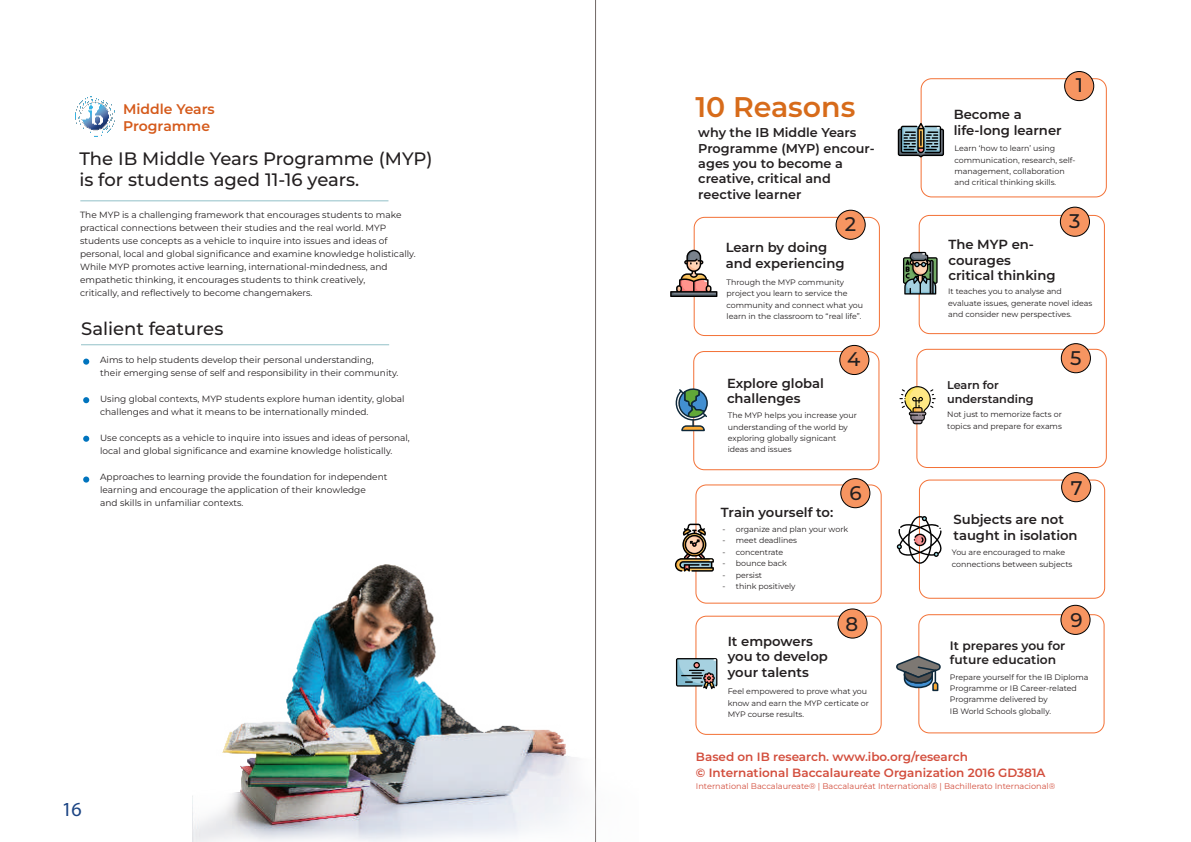
<style>
.page{position:relative;width:1191px;height:842px;background:#fff}
.page>*{position:absolute;margin:0;border:0;box-sizing:border-box;transform-origin:0 0}
.t1{font:600 28.4px "Montserrat";color:#d76b1a}
.t2{font:20px "Myriad Pro";color:#1a4383}
.t3{font:500 19.8px "Montserrat";color:#231f20}
.t4{font:500 18px/21.6px "Montserrat";color:#231f20}
.t5{font:600 14px/16.8px "Montserrat";color:#d55a1b}
.t6{font:600 13.2px/15.8px "Montserrat";color:#231f20}
.t7{font:600 12.8px/15.3px "Montserrat";color:#231f20}
.t8{font:600 12.2px/14px "Montserrat";color:#231f20}
.t9{font:600 12px/16.4px "Montserrat";color:#d34e3d}
.t10{font:600 11.3px/13.5px "Montserrat";color:#231f20}
.t11{font:100 9px/13px "Montserrat";color:#231f20}
.t12{font:100 8.2px "Montserrat";color:#d34e3d}
.t13{font:100 7.9px/11.4px "Montserrat";color:#231f20}
</style>
<div class="page">
<div style="left:920px;top:78px;width:186px;height:119px;border:1px solid #f37136;border-radius:10px"></div>
<div style="left:693px;top:217px;width:187px;height:119px;border:1px solid #f37136;border-radius:10px"></div>
<div style="left:918px;top:215px;width:186px;height:119px;border:1px solid #f37136;border-radius:10px"></div>
<div style="left:916px;top:349px;width:190px;height:119px;border:1px solid #f37136;border-radius:10px"></div>
<div style="left:695px;top:484px;width:186px;height:120px;border:1px solid #f37136;border-radius:10px"></div>
<div style="left:919px;top:480px;width:186px;height:119px;border:1px solid #f37136;border-radius:10px"></div>
<div style="left:695px;top:616px;width:186px;height:119px;border:1px solid #f37136;border-radius:10px"></div>
<div style="left:918px;top:614px;width:186px;height:119px;border:1px solid #f37136;border-radius:10px"></div>
<div style="left:693px;top:351px;width:186px;height:119px;border:1px solid #f37136;border-radius:10px"></div>
<div style="left:1064px;top:72px;width:29px;height:29px;background:#f79561;border-radius:50%"></div>
<div style="left:1064px;top:71px;width:30px;height:30px;border:1px solid #000;border-radius:50%"></div>
<div style="left:836px;top:210px;width:29px;height:29px;background:#f79561;border-radius:50%"></div>
<div style="left:835px;top:210px;width:30px;height:30px;border:1px solid #000;border-radius:50%"></div>
<div style="left:1060px;top:207px;width:29px;height:29px;background:#f79561;border-radius:50%"></div>
<div style="left:1060px;top:207px;width:29px;height:30px;border:1px solid #000;border-radius:50%"></div>
<div style="left:1061px;top:344px;width:29px;height:29px;background:#f79561;border-radius:50%"></div>
<div style="left:1061px;top:343px;width:29px;height:30px;border:1px solid #000;border-radius:50%"></div>
<div style="left:840px;top:479px;width:30px;height:29px;background:#f79561;border-radius:50%"></div>
<div style="left:840px;top:478px;width:30px;height:30px;border:1px solid #000;border-radius:50%"></div>
<div style="left:1061px;top:473px;width:29px;height:29px;background:#f79561;border-radius:50%"></div>
<div style="left:1061px;top:472px;width:30px;height:30px;border:1px solid #000;border-radius:50%"></div>
<div style="left:838px;top:609px;width:29px;height:29px;background:#f79561;border-radius:50%"></div>
<div style="left:837px;top:609px;width:30px;height:29px;border:1px solid #000;border-radius:50%"></div>
<div style="left:1061px;top:605px;width:29px;height:29px;background:#f79561;border-radius:50%"></div>
<div style="left:1060px;top:605px;width:30px;height:30px;border:1px solid #000;border-radius:50%"></div>
<div style="left:839px;top:345px;width:30px;height:29px;background:#f79561;border-radius:50%"></div>
<div style="left:839px;top:345px;width:30px;height:30px;border:1px solid #000;border-radius:50%"></div>
<svg style="left:670px;top:250px;width:47px;height:47px"></svg>
<svg style="left:903px;top:252px;width:34px;height:43px"></svg>
<svg style="left:897px;top:123px;width:47px;height:34px;background:#69777a"></svg>
<svg style="left:899px;top:386px;width:36px;height:38px"></svg>
<svg style="left:675px;top:388px;width:33px;height:44px"></svg>
<svg style="left:896px;top:516px;width:46px;height:48px"></svg>
<svg style="left:676px;top:658px;width:41px;height:31px"></svg>
<svg style="left:896px;top:654px;width:45px;height:38px"></svg>
<svg style="left:675px;top:524px;width:39px;height:48px"></svg>
<hr style="left:595px;top:0;width:1px;height:842px;background:#706866">
<img style="left:75px;top:96px;width:40px;height:40px">
<hr style="left:80px;top:200px;width:308px;height:1px;background:#92c1c8">
<hr style="left:81px;top:344px;width:308px;height:1px;background:#92c1c8">
<svg style="left:83px;top:359px;width:6px;height:6px"></svg>
<svg style="left:83px;top:397px;width:6px;height:6px"></svg>
<svg style="left:83px;top:436px;width:6px;height:6px"></svg>
<div style="left:83px;top:476px;width:6px;height:7px;background:#0074be;border-radius:50%"></div>
<img style="left:193px;top:564px;width:404px;height:278px">
<h3 class="t5" style="left:123px;top:100px;width:93px">Middle Years<br>Programme</h3>
<h3 class="t4" style="left:79px;top:147px;width:354px">The IB Middle Years Programme (MYP) is for students aged 11-16 years.</h3>
<p class="t11" style="left:80px;top:208px;width:337px">The MYP is a challenging framework that encourages students to make practical connections between their studies and the real world. MYP students use concepts as a vehicle to inquire into issues and ideas of personal, local and global significance and examine knowledge holistically.<br>While MYP promotes active learning, international-mindedness, and empathetic thinking, it encourages students to think creatively,<br>critically, and reflectively to become changemakers.</p>
<h3 class="t4" style="left:81px;top:317px;width:144px">Salient features</h3>
<p class="t11" style="left:100px;top:353px;width:300px">Aims to help students develop their personal understanding,<br>their emerging sense of self and responsibility in their community.</p>
<p class="t11" style="left:100px;top:392px;width:306px">Using global contexts, MYP students explore human identity, global challenges and what it means to be internationally minded.</p>
<p class="t11" style="left:100px;top:431px;width:311px">Use concepts as a vehicle to inquire into issues and ideas of personal, local and global significance and examine knowledge holistically.</p>
<p class="t11" style="left:100px;top:470px;width:289px">Approaches to learning provide the foundation for independent learning and encourage the application of their knowledge<br>and skills in unfamiliar contexts.</p>
<h2 class="t2" style="left:62px;top:796px;width:21px">16</h2>
<h1 class="t1" style="left:695px;top:86px;width:161px">10 Reasons</h1>
<h3 class="t7" style="left:698px;top:125px;width:178px">why the IB Middle Years<br>Programme (MYP) encour&shy;ages you to become a creative, critical and reective learner</h3>
<h3 class="t6" style="left:953px;top:106px;width:110px">Become a life-long learner</h3>
<h3 class="t3" style="left:1075px;top:71px;width:9px">1</h3>
<p class="t13" style="left:954px;top:142px;width:122px">Learn ‘how to learn’ using communication, research, self&shy;management, collaboration and critical thinking skills.</p>
<h3 class="t3" style="left:845px;top:211px;width:13px">2</h3>
<h3 class="t3" style="left:1069px;top:208px;width:13px">3</h3>
<h3 class="t6" style="left:726px;top:239px;width:120px">Learn by doing and experiencing</h3>
<h3 class="t6" style="left:948px;top:236px;width:109px">The MYP en&shy;courages critical thinking</h3>
<p class="t13" style="left:726px;top:276px;width:138px">Through the MYP community project you learn to service the community and connect what you learn in the classroom to “real life”.</p>
<p class="t13" style="left:948px;top:286px;width:146px">It teaches you to analyse and evaluate issues, generate novel ideas and consider new perspectives.</p>
<h3 class="t3" style="left:847px;top:345px;width:15px">4</h3>
<h3 class="t3" style="left:1070px;top:344px;width:13px">5</h3>
<h3 class="t6" style="left:727px;top:374px;width:99px">Explore global challenges</h3>
<p class="t10" style="left:947px;top:378px;width:88px">Learn for understanding</p>
<p class="t13" style="left:728px;top:409px;width:131px">The MYP helps you increase your understanding of the world by exploring globally signicant ideas and issues</p>
<p class="t13" style="left:947px;top:409px;width:116px">Not just to memorize facts or topics and prepare for exams</p>
<h3 class="t3" style="left:849px;top:479px;width:14px">6</h3>
<h3 class="t3" style="left:1071px;top:474px;width:13px">7</h3>
<h3 class="t6" style="left:721px;top:503px;width:114px">Train yourself to:</h3>
<p class="t13" style="left:722px;top:523px;width:127px">- organize and plan your work</p>
<p class="t13" style="left:722px;top:535px;width:76px">- meet deadlines</p>
<p class="t13" style="left:722px;top:546px;width:62px">- concentrate</p>
<p class="t13" style="left:722px;top:557px;width:66px">- bounce back</p>
<p class="t13" style="left:722px;top:569px;width:41px">- persist</p>
<p class="t13" style="left:722px;top:580px;width:74px">- think positively</p>
<h3 class="t6" style="left:953px;top:511px;width:126px">Subjects are not taught in isolation</h3>
<p class="t13" style="left:951px;top:547px;width:122px">You are encouraged to make connections between subjects</p>
<h3 class="t3" style="left:845px;top:610px;width:14px">8</h3>
<h3 class="t3" style="left:1070px;top:606px;width:14px">9</h3>
<h3 class="t6" style="left:728px;top:632px;width:102px">It empowers you to develop your talents</h3>
<h3 class="t8" style="left:950px;top:638px;width:117px">It prepares you for future education</h3>
<p class="t13" style="left:950px;top:671px;width:140px">Prepare yourself for the IB Diploma<br>Programme or IB Career-related<br>Programme delivered by<br>IB World Schools globally.</p>
<p class="t13" style="left:728px;top:685px;width:143px">Feel empowered to prove what you know and earn the MYP certicate or<br>MYP course results.</p>
<h3 class="t9" style="left:696px;top:747px;width:351px">Based on IB research. www.ibo.org/research<br>© International Baccalaureate Organization 2016 GD381A</h3>
<p class="t12" style="left:696px;top:780px;width:361px">International Baccalaureate® | Baccalauréat International® | Bachillerato Internacional®</p>
</div>
